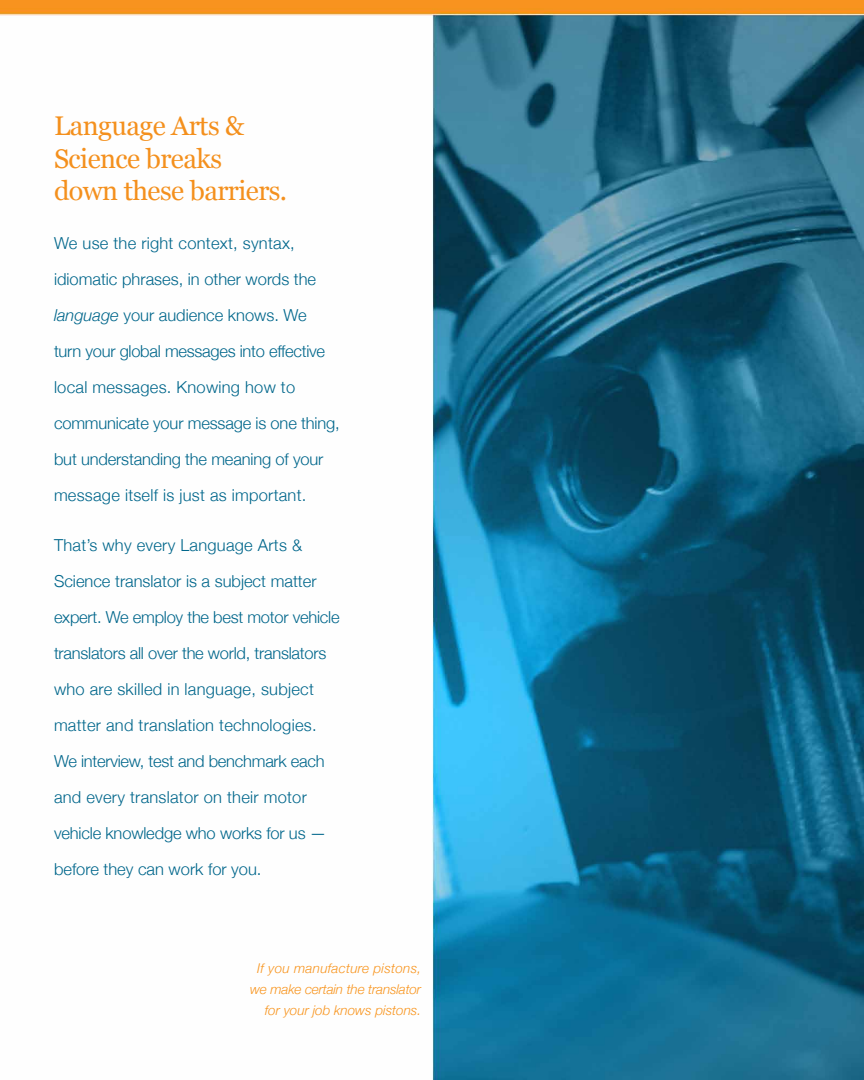
<style>
.page{position:relative;width:864px;height:1080px;background:#fff}
.page>*{position:absolute;margin:0;border:0;box-sizing:border-box;transform-origin:0 0}
.t1{font:27px/32.4px "Georgia";letter-spacing:-.02em;color:#f4901d}
.t2{font:300 16.5px/36px "Helvetica Neue";color:#00668b}
.t3{font:italic 300 13.5px/21px "Helvetica Neue";color:#f8951f;text-align:right}
.s1{font-style:italic}
</style>
<div class="page">
<img style="left:0;top:0;width:864px;height:1080px">
<h1 class="t1" style="left:54px;top:110px;width:235px">Language Arts &amp;<br>Science breaks down these barriers.</h1>
<p class="t2" style="left:54px;top:225px;width:287px">We use the right context, syntax, idiomatic phrases, in other words the <span class="s1">language</span> your audience knows. We<br>turn your global messages into effective local messages. Knowing how to communicate your message is one thing, but understanding the meaning of your message itself is just as important.</p>
<p class="t2" style="left:54px;top:526px;width:287px">That’s why every Language Arts &amp; Science translator is a subject matter expert. We employ the best motor vehicle translators all over the world, translators who are skilled in language, subject matter and translation technologies.<br>We interview, test and benchmark each and every translator on their motor vehicle knowledge who works for us — before they can work for you.</p>
<p class="t3" style="left:250px;top:957px;width:173px">If you manufacture pistons, we make certain the translator for your job knows pistons.</p>
</div>
